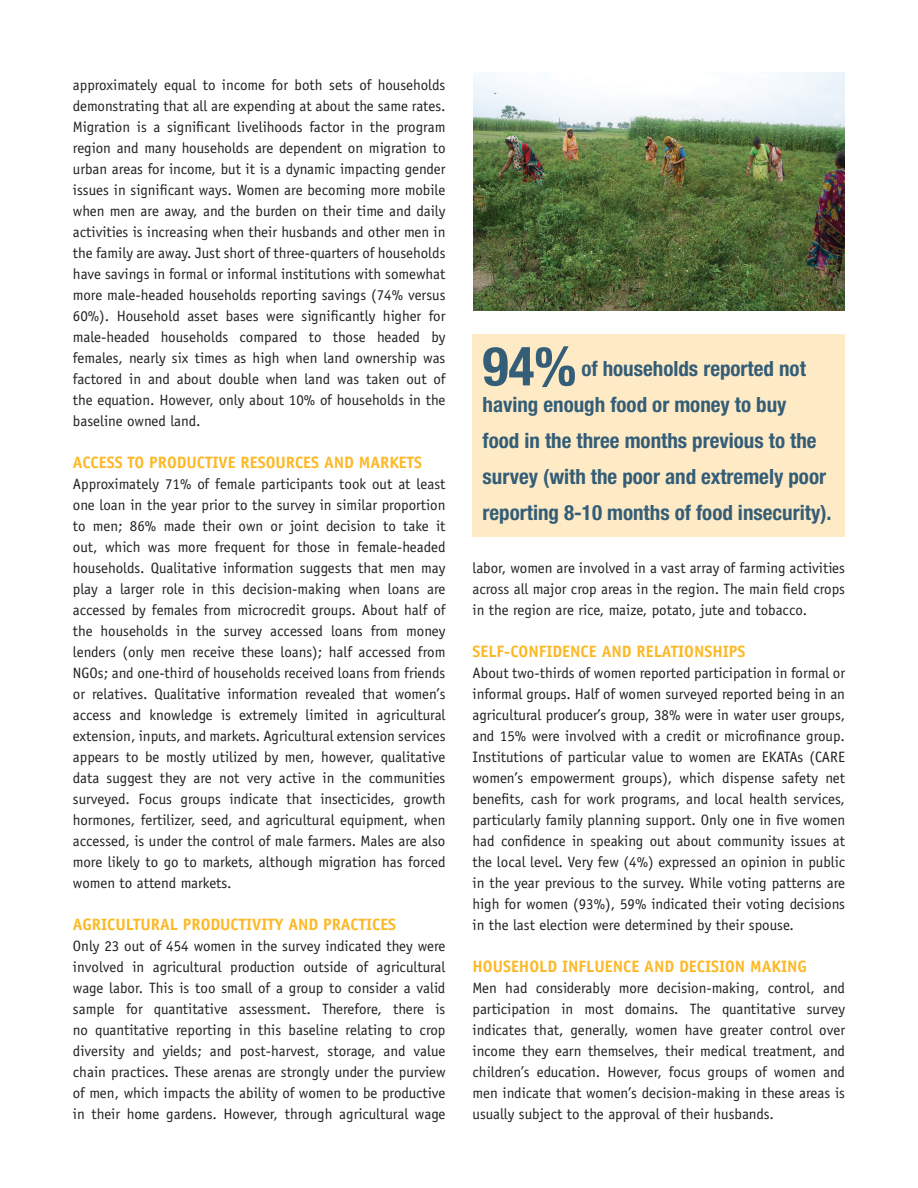
<style>
.page{position:relative;width:918px;height:1188px;background:#fff}
.page>*{position:absolute;margin:0;border:0;box-sizing:border-box;transform-origin:0 0}
.t1{font:700 condensed 54px "Helvetica Neue";color:#345d77}
.t2{font:700 condensed 21px/36px "Helvetica Neue";color:#345d77}
.t3{font:700 16.5px "Officina Sans";color:#fcb825}
.t4{font:15px/21px "Officina Sans";color:#231f20;text-align:justify}
</style>
<div class="page">
<div style="left:472px;top:334px;width:373px;height:203px;background:#feebc6"></div>
<img style="left:473px;top:73px;width:371px;height:237px">
<p class="t4" style="left:73px;top:74px;width:374px">approximately equal to income for both sets of households demonstrating that all are expending at about the same rates.<br>Migration is a significant livelihoods factor in the program region and many households are dependent on migration to urban areas for income, but it is a dynamic impacting gender issues in significant ways. Women are becoming more mobile when men are away, and the burden on their time and daily activities is increasing when their husbands and other men in the family are away. Just short of three-quarters of households have savings in formal or informal institutions with somewhat more male-headed households reporting savings (74% versus 60%). Household asset bases were significantly higher for male-headed households compared to those headed by females, nearly six times as high when land ownership was factored in and about double when land was taken out of the equation. However, only about 10% of households in the baseline owned land.</p>
<p class="t3" style="left:73px;top:452px;width:351px">ACCESS TO PRODUCTIVE RESOURCES AND MARKETS</p>
<p class="t4" style="left:73px;top:473px;width:374px">Approximately 71% of female participants took out at least one loan in the year prior to the survey in similar proportion to men; 86% made their own or joint decision to take it out, which was more frequent for those in female-headed households. Qualitative information suggests that men may play a larger role in this decision-making when loans are accessed by females from microcredit groups. About half of the households in the survey accessed loans from money lenders (only men receive these loans); half accessed from NGOs; and one-third of households received loans from friends or relatives. Qualitative information revealed that women’s access and knowledge is extremely limited in agricultural extension, inputs, and markets. Agricultural extension services appears to be mostly utilized by men, however, qualitative data suggest they are not very active in the communities surveyed. Focus groups indicate that insecticides, growth hormones, fertilizer, seed, and agricultural equipment, when accessed, is under the control of male farmers. Males are also more likely to go to markets, although migration has forced women to attend markets.</p>
<p class="t3" style="left:73px;top:914px;width:325px">AGRICULTURAL PRODUCTIVITY AND PRACTICES</p>
<p class="t4" style="left:73px;top:935px;width:374px">Only 23 out of 454 women in the survey indicated they were involved in agricultural production outside of agricultural wage labor. This is too small of a group to consider a valid sample for quantitative assessment. Therefore, there is no quantitative reporting in this baseline relating to crop diversity and yields; and post-harvest, storage, and value chain practices. These arenas are strongly under the purview of men, which impacts the ability of women to be productive in their home gardens. However, through agricultural wage</p>
<h1 class="t1" style="left:483px;top:334px;width:95px">94%</h1>
<h2 class="t2" style="left:483px;top:351px;width:351px;text-indent:99px">of households reported not having enough food or money to buy<br>food in the three months previous to the survey (with the poor and extremely poor reporting 8-10 months of food insecurity).</h2>
<p class="t4" style="left:472px;top:557px;width:374px">labor, women are involved in a vast array of farming activities across all major crop areas in the region. The main field crops in the region are rice, maize, potato, jute and tobacco.</p>
<p class="t3" style="left:472px;top:641px;width:274px">SELF-CONFIDENCE AND RELATIONSHIPS</p>
<p class="t4" style="left:472px;top:662px;width:374px">About two-thirds of women reported participation in formal or informal groups. Half of women surveyed reported being in an agricultural producer’s group, 38% were in water user groups, and 15% were involved with a credit or microfinance group.<br>Institutions of particular value to women are EKATAs (CARE women’s empowerment groups), which dispense safety net benefits, cash for work programs, and local health services, particularly family planning support. Only one in five women had confidence in speaking out about community issues at the local level. Very few (4%) expressed an opinion in public in the year previous to the survey. While voting patterns are high for women (93%), 59% indicated their voting decisions in the last election were determined by their spouse.</p>
<p class="t3" style="left:472px;top:956px;width:336px">HOUSEHOLD INFLUENCE AND DECISION MAKING</p>
<p class="t4" style="left:472px;top:977px;width:374px">Men had considerably more decision-making, control, and participation in most domains. The quantitative survey indicates that, generally, women have greater control over income they earn themselves, their medical treatment, and children’s education. However, focus groups of women and men indicate that women’s decision-making in these areas is usually subject to the approval of their husbands.</p>
</div>
